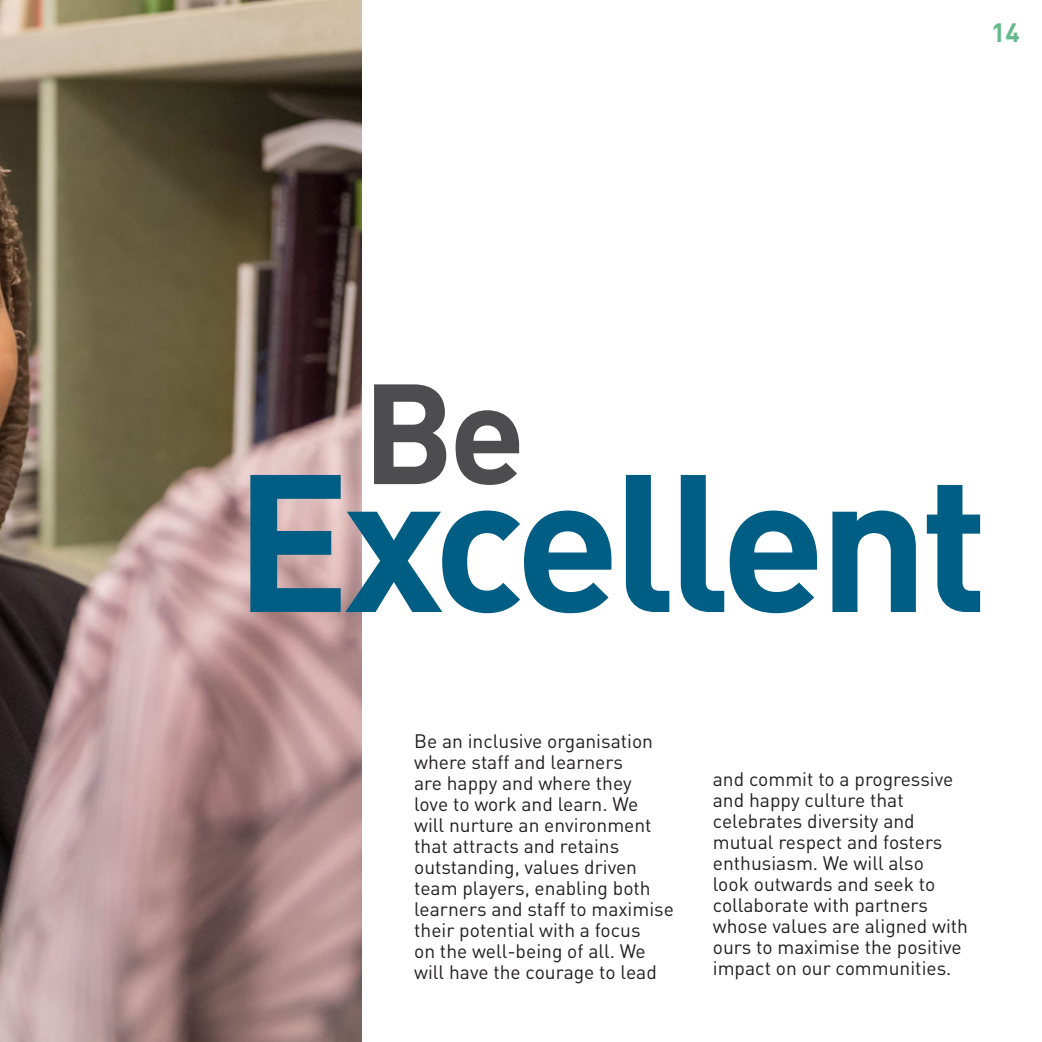
<style>
.page{position:relative;width:1042px;height:1042px;background:#fff}
.page>*{position:absolute;margin:0;border:0;box-sizing:border-box;transform-origin:0 0}
.t1{font:700 192.5px "DINOT";letter-spacing:-.04em;color:#005d84}
.t2{font:700 140px "DINOT";color:#4d4d4f}
.t3{font:700 26.25px "DINOT";color:#64b98a}
.t4{font:19.25px/21px "DINOT";color:#231f20}
</style>
<div class="page">
<img style="left:0;top:0;width:362px;height:1042px">
<h3 class="t3" style="left:991px;top:16px;width:30px">14</h3>
<p class="t2" style="left:362px;top:342px;width:165px">Be</p>
<p class="t1" style="left:234px;top:416px;width:756px">Excellent</p>
<p class="t4" style="left:414px;top:730px;width:261px">Be an inclusive organisation where staff and learners<br>are happy and where they<br>love to work and learn. We<br>will nurture an environment that attracts and retains outstanding, values driven team players, enabling both learners and staff to maximise their potential with a focus<br>on the well-being of all. We will have the courage to lead</p>
<p class="t4" style="left:713px;top:768px;width:257px">and commit to a progressive and happy culture that celebrates diversity and mutual respect and fosters enthusiasm. We will also<br>look outwards and seek to collaborate with partners whose values are aligned with ours to maximise the positive impact on our communities.</p>
</div>
